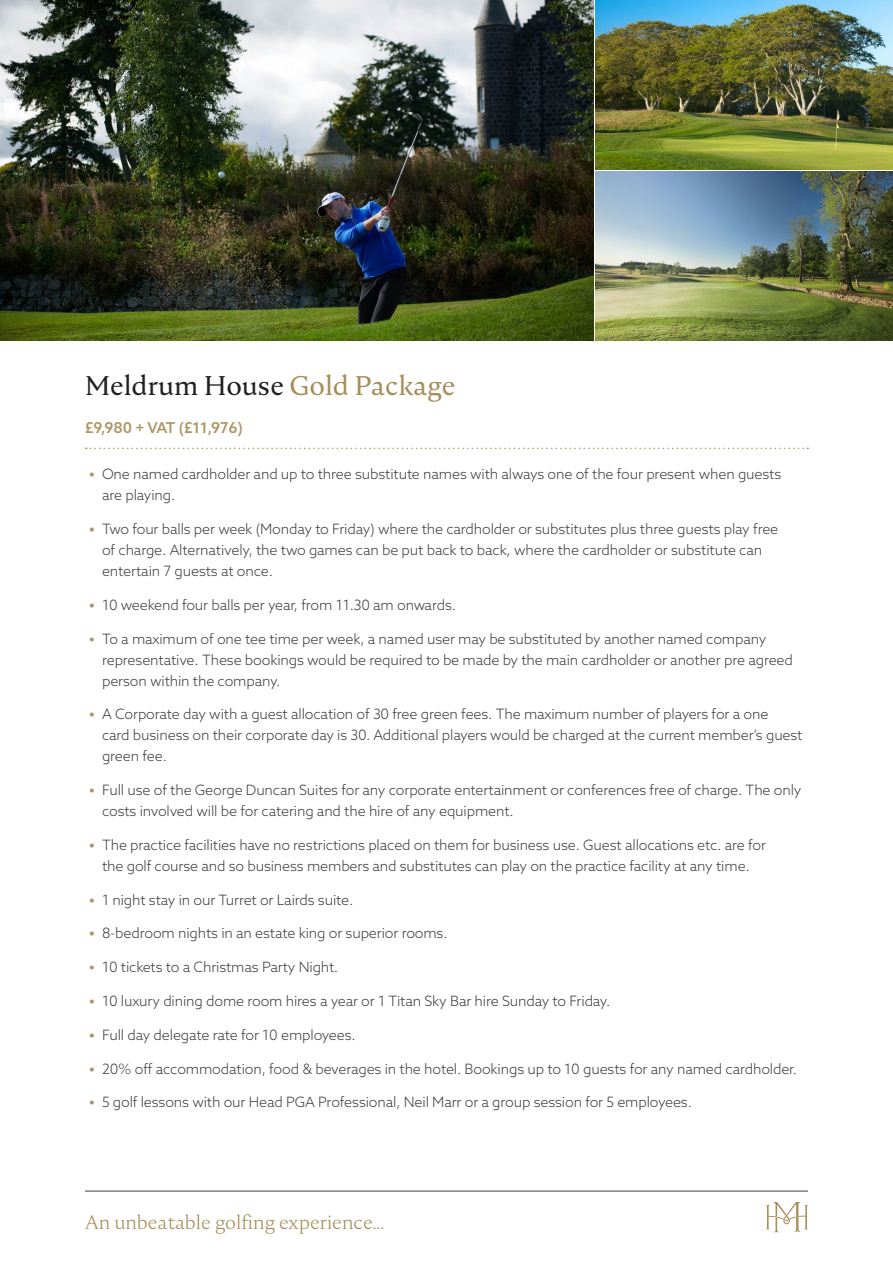
<style>
.page{position:relative;width:893px;height:1263px;background:#fff}
.page>*{position:absolute;margin:0;border:0;box-sizing:border-box;transform-origin:0 0}
.t1{font:27px "Nocturne Serif";color:#231f20}
.t2{font:300 19.5px "Nocturne Serif";color:#a78d58}
.t3{font:500 15px "Azo Sans";letter-spacing:-.01em;color:#ae9565}
.t4{font:300 14.25px/21px "Azo Sans";letter-spacing:-.01em;color:#3e3e3f}
.s1{color:#a78d58}
.s2{font-weight:900;font-size:15px;color:#ae9565}
.s3{font-style:italic}
</style>
<div class="page">
<img style="left:0;top:0;width:593px;height:340px">
<img style="left:595px;top:0;width:298px;height:169px">
<hr style="left:85px;top:1191px;width:723px;height:1px;background:#3e3e3f">
<svg style="left:765px;top:1202px;width:44px;height:30px"></svg>
<svg style="left:86px;top:448px;width:722px;height:1px"></svg>
<img style="left:595px;top:171px;width:298px;height:169px">
<p class="t1" style="left:85px;top:368px;width:372px">Meldrum House <span class="s1">Gold Package</span></p>
<p class="t3" style="left:85px;top:417px;width:159px">£9,980 + VAT (£11,976)</p>
<p class="t4" style="left:102px;top:464px;width:681px;text-indent:-13px"><span class="s2">•</span> One named cardholder and up to three substitute names with always one of the four present when guests are playing.</p>
<p class="t4" style="left:102px;top:518px;width:678px;text-indent:-13px"><span class="s2">•</span> Two four balls per week (Monday to Friday) where the cardholder or substitutes plus three guests play free of charge. Alternatively, the two games can be put back to back, where the cardholder or substitute can entertain 7 guests at once.</p>
<p class="t4" style="left:89px;top:594px;width:368px"><span class="s2">•</span> 10 weekend four balls per year, from 11.30 am onwards.</p>
<p class="t4" style="left:102px;top:628px;width:692px;text-indent:-13px"><span class="s2">•</span> To a maximum of one tee time per week, a named user may be substituted by another named company representative. These bookings would be required to be made by the main cardholder or another pre agreed person within the company.</p>
<p class="t4" style="left:102px;top:704px;width:702px;text-indent:-13px"><span class="s2">•</span> A Corporate day with a guest allocation of 30 free green fees. The maximum number of players for a one<br>card business on their corporate day is 30. Additional players would be charged at the current member’s guest green fee.</p>
<p class="t4" style="left:102px;top:779px;width:701px;text-indent:-13px"><span class="s2">•</span> Full use of the George Duncan Suites for any corporate entertainment or conferences free of charge. The only costs involved will be for catering and the hire of any equipment.</p>
<p class="t4" style="left:89px;top:834px;width:678px;text-align:center"><span class="s2">•</span> The practice facilities have no restrictions placed on them for business use. Guest allocations etc. are for the golf course and so business members and substitutes can play on the practice facility at any time.</p>
<p class="t4" style="left:89px;top:889px;width:266px"><span class="s2">•</span> 1 night stay in our Turret or Lairds suite.</p>
<p class="t4" style="left:89px;top:923px;width:360px"><span class="s2">•</span> 8-bedroom nights in an estate king or superior rooms.</p>
<p class="t4" style="left:89px;top:956px;width:251px"><span class="s2">•</span> 10 tickets to a Christmas Party Night<span class="s3">.</span></p>
<p class="t4" style="left:89px;top:990px;width:523px"><span class="s2">•</span> 10 luxury dining dome room hires a year or 1 Titan Sky Bar hire Sunday to Friday.</p>
<p class="t4" style="left:89px;top:1024px;width:268px"><span class="s2">•</span> Full day delegate rate for 10 employees.</p>
<p class="t4" style="left:89px;top:1058px;width:709px"><span class="s2">•</span> 20% off accommodation, food &amp; beverages in the hotel. Bookings up to 10 guests for any named cardholder.</p>
<p class="t4" style="left:89px;top:1091px;width:604px"><span class="s2">•</span> 5 golf lessons with our Head PGA Professional, Neil Marr or a group session for 5 employees.</p>
<p class="t2" style="left:85px;top:1209px;width:301px">An unbeatable golfing experience...</p>
</div>
